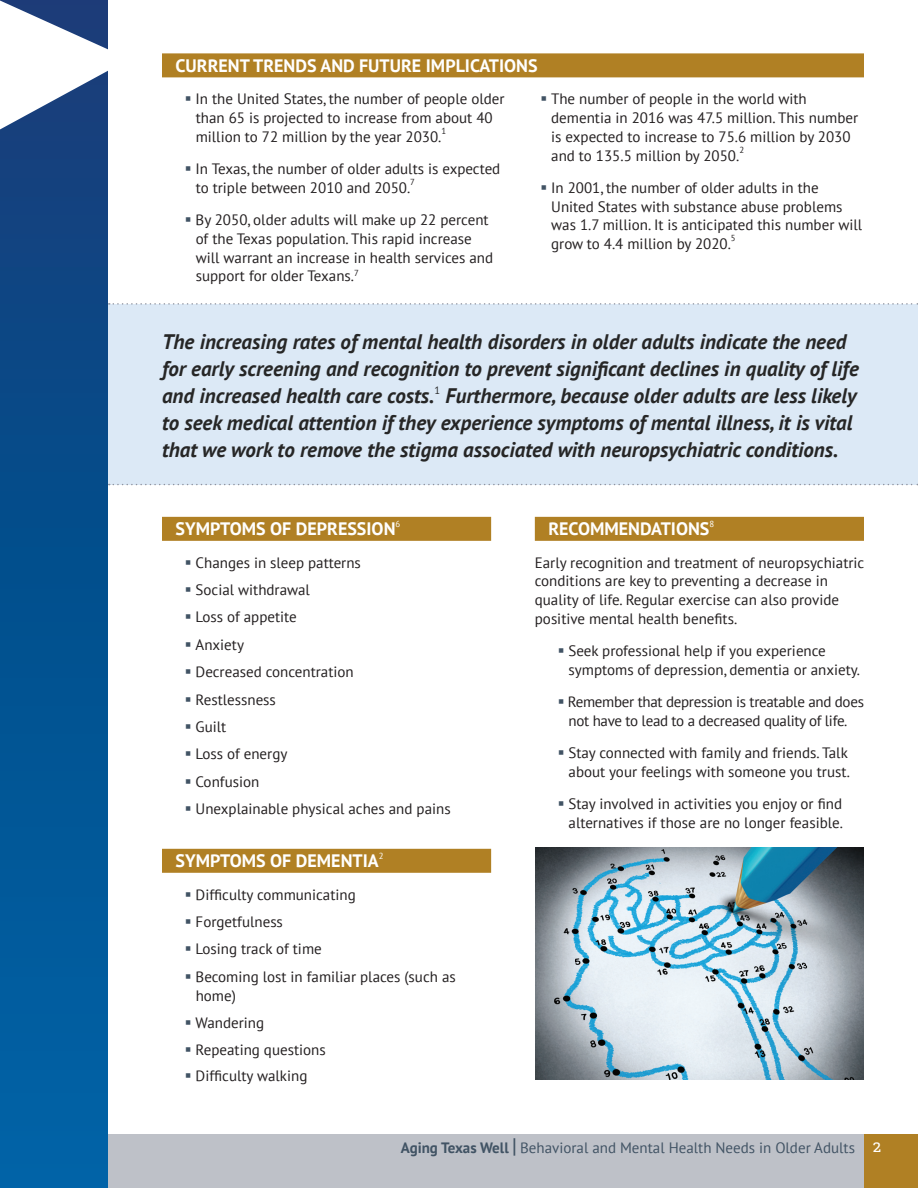
<style>
.page{position:relative;width:918px;height:1188px;background:#fff}
.page>*{position:absolute;margin:0;border:0;box-sizing:border-box;transform-origin:0 0}
.CentralQuote{font:italic 700 21px/27px "PT Sans";color:#262626}
.t1{font:700 18px "PT Sans";color:#fff}
.Copy{font:15px/18.8px "PT Sans";color:#231f20}
.Copy-2{font:15px/18.8px "PT Sans";letter-spacing:-.02em;color:#231f20;text-align:center}
.t2{font:15px "PT Sans";color:#415364}
.t3{font:8.7px "PT Sans";color:#231f20}
.s1{color:#415364}
.s2{font-weight:700}
.s3{font-weight:700;font-size:21px}
.s4{font-family:"Adelle PE";font-size:16.5px;color:#fff}
</style>
<div class="page">
<div style="left:108px;top:1134px;width:810px;height:54px;background:#bec1c8"></div>
<div style="left:864px;top:1134px;width:54px;height:54px;background:#b08024"></div>
<svg style="left:0;top:0;width:108px;height:1188px;background:#055191"></svg>
<div style="left:108px;top:304px;width:810px;height:181px;background:#dce9f6"></div>
<svg style="left:109px;top:303px;width:809px;height:2px"></svg>
<svg style="left:109px;top:484px;width:809px;height:1px"></svg>
<div style="left:162px;top:53px;width:702px;height:24px;background:#b08024"></div>
<svg style="left:0;top:1px;width:108px;height:128px"></svg>
<div style="left:162px;top:517px;width:329px;height:24px;background:#b08024"></div>
<div style="left:162px;top:849px;width:329px;height:24px;background:#b08024"></div>
<div style="left:535px;top:517px;width:329px;height:24px;background:#b08024"></div>
<img style="left:535px;top:847px;width:329px;height:232px">
<h2 class="t1" style="left:176px;top:54px;width:364px">CURRENT TRENDS AND FUTURE IMPLICATIONS</h2>
<p class="Copy" style="left:196px;top:89px;width:310px;text-indent:-11px"><span class="s1">▪</span> In the United States, the number of people older than 65 is projected to increase from about 40 million to 72 million by the year 2030.</p>
<p class="Copy" style="left:551px;top:89px;width:309px;text-indent:-11px"><span class="s1">▪</span> The number of people in the world with dementia in 2016 was 47.5 million. This number is expected to increase to 75.6 million by 2030 and to 135.5 million by 2050.</p>
<p class="t3" style="left:442px;top:125px;width:6px">1</p>
<p class="Copy" style="left:196px;top:159px;width:306px;text-indent:-11px"><span class="s1">▪</span> In Texas, the number of older adults is expected to triple between 2010 and 2050.</p>
<p class="t3" style="left:739px;top:144px;width:6px">2</p>
<p class="Copy" style="left:551px;top:178px;width:313px;text-indent:-11px"><span class="s1">▪</span> In 2001, the number of older adults in the United States with substance abuse problems was 1.7 million. It is anticipated this number will grow to 4.4 million by 2020.</p>
<p class="t3" style="left:410px;top:176px;width:6px">7</p>
<p class="Copy" style="left:196px;top:210px;width:299px;text-indent:-11px"><span class="s1">▪</span> By 2050, older adults will make up 22 percent of the Texas population. This rapid increase will warrant an increase in health services and support for older Texans.<sup>7</sup></p>
<p class="t3" style="left:731px;top:232px;width:6px">5</p>
<p class="CentralQuote" style="left:162px;top:327px;width:698px">The increasing rates of mental health disorders in older adults indicate the need for early screening and recognition to prevent significant declines in quality of life and increased health care costs.<sup>1</sup> Furthermore, because older adults are less likely to seek medical attention if they experience symptoms of mental illness, it is vital that we work to remove the stigma associated with neuropsychiatric conditions.</p>
<h2 class="t1" style="left:176px;top:517px;width:226px">SYMPTOMS OF DEPRESSION<sup>6</sup></h2>
<p class="Copy" style="left:185px;top:553px;width:177px"><span class="s1">▪</span> Changes in sleep patterns</p>
<p class="Copy" style="left:185px;top:580px;width:127px"><span class="s1">▪</span> Social withdrawal</p>
<p class="Copy" style="left:185px;top:607px;width:113px"><span class="s1">▪</span> Loss of appetite</p>
<p class="Copy" style="left:185px;top:635px;width:61px"><span class="s1">▪</span> Anxiety</p>
<p class="Copy" style="left:185px;top:662px;width:170px"><span class="s1">▪</span> Decreased concentration</p>
<p class="Copy" style="left:185px;top:690px;width:92px"><span class="s1">▪</span> Restlessness</p>
<p class="Copy" style="left:185px;top:717px;width:43px"><span class="s1">▪</span> Guilt</p>
<p class="Copy" style="left:185px;top:744px;width:104px"><span class="s1">▪</span> Loss of energy</p>
<p class="Copy" style="left:185px;top:772px;width:76px"><span class="s1">▪</span> Confusion</p>
<p class="Copy" style="left:185px;top:799px;width:267px"><span class="s1">▪</span> Unexplainable physical aches and pains</p>
<h2 class="t1" style="left:176px;top:849px;width:210px">SYMPTOMS OF DEMENTIA<sup>2</sup></h2>
<p class="Copy" style="left:185px;top:885px;width:172px"><span class="s1">▪</span> Difficulty communicating</p>
<p class="Copy" style="left:185px;top:912px;width:100px"><span class="s1">▪</span> Forgetfulness</p>
<p class="Copy" style="left:185px;top:939px;width:138px"><span class="s1">▪</span> Losing track of time</p>
<p class="Copy" style="left:196px;top:967px;width:262px;text-indent:-11px"><span class="s1">▪</span> Becoming lost in familiar places (such as home)</p>
<p class="Copy" style="left:185px;top:1013px;width:81px"><span class="s1">▪</span> Wandering</p>
<p class="Copy" style="left:185px;top:1040px;width:142px"><span class="s1">▪</span> Repeating questions</p>
<p class="Copy" style="left:185px;top:1066px;width:124px"><span class="s1">▪</span> Difficulty walking</p>
<h2 class="t1" style="left:548px;top:517px;width:167px">RECOMMENDATIONS<sup>8</sup></h2>
<p class="Copy" style="left:535px;top:553px;width:331px">Early recognition and treatment of neuropsychiatric conditions are key to preventing a decrease in quality of life. Regular exercise can also provide positive mental health benefits.</p>
<p class="Copy" style="left:569px;top:641px;width:293px;text-indent:-11px"><span class="s1">▪</span> Seek professional help if you experience symptoms of depression, dementia or anxiety.</p>
<p class="Copy-2" style="left:558px;top:692px;width:308px"><span class="s1">▪</span> Remember that depression is treatable and does not have to lead to a decreased quality of life.</p>
<p class="Copy" style="left:558px;top:743px;width:294px;text-align:right"><span class="s1">▪</span> Stay connected with family and friends. Talk about your feelings with someone you trust.</p>
<p class="Copy" style="left:558px;top:794px;width:287px;text-align:right"><span class="s1">▪</span> Stay involved in activities you enjoy or find alternatives if those are no longer feasible.</p>
<h3 class="t2" style="left:401px;top:1138px;width:481px"><span class="s2">Aging Texas Well</span> <span class="s3">|</span> Behavioral and Mental Health Needs in Older Adults <span class="s4">2</span></h3>
</div>
